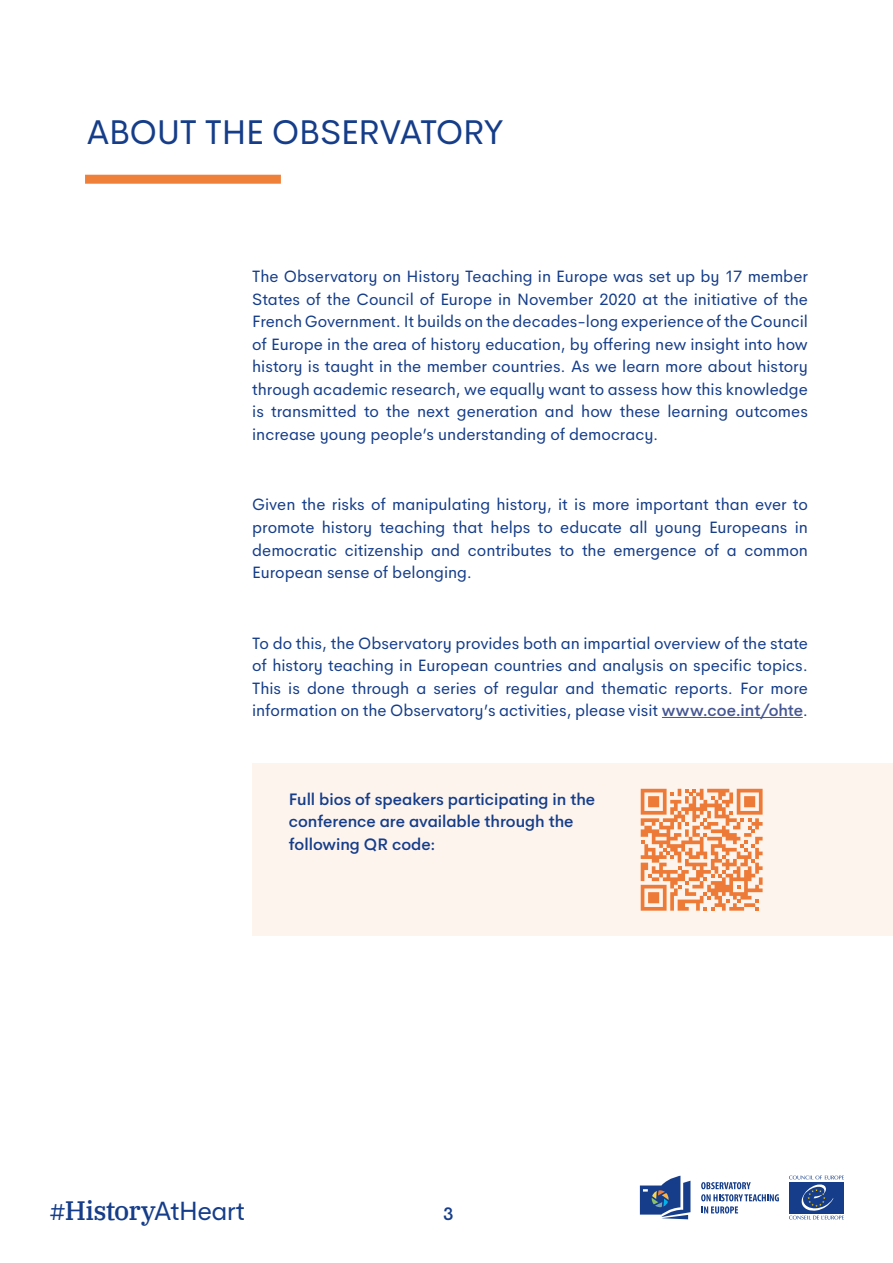
<style>
.page{position:relative;width:893px;height:1263px;background:#fff}
.page>*{position:absolute;margin:0;border:0;box-sizing:border-box;transform-origin:0 0}
.t1{font:34.5px "Hey Wow";letter-spacing:-.02em;color:#153d89}
.t2{font:500 26.55px "IBM Plex Serif";letter-spacing:-.025em;color:#153d89}
.t3{font:500 18px "Hey Wow";color:#153d89}
.t4{font:16.5px/22.5px "Hey Wow";color:#153d89;text-align:justify}
.t5{font:500 16.5px/22.5px "Hey Wow";color:#153d89}
.s1{font-weight:500;color:#465792}
.s2{font-family:"Hey Wow";font-weight:400;font-size:22.95px}
.s3{font-family:"Hey Wow";font-weight:400}
</style>
<div class="page">
<svg style="left:701px;top:1182px;width:78px;height:31px"></svg>
<svg style="left:640px;top:1176px;width:50px;height:43px"></svg>
<svg style="left:789px;top:1175px;width:55px;height:44px"></svg>
<div style="left:85px;top:175px;width:196px;height:9px;background:#ef803a"></div>
<div style="left:252px;top:763px;width:641px;height:173px;background:#fdf4ee"></div>
<hr style="left:662px;top:717px;width:141px;height:1px;background:#465792">
<svg style="left:641px;top:789px;width:122px;height:122px"></svg>
<h1 class="t1" style="left:86px;top:105px;width:419px">ABOUT THE OBSERVATORY</h1>
<p class="t4" style="left:252px;top:264px;width:557px">The Observatory on History Teaching in Europe was set up by 17 member States of the Council of Europe in November 2020 at the initiative of the French Government. It builds on the decades-long experience of the Council of Europe in the area of history education, by offering new insight into how history is taught in the member countries. As we learn more about history through academic research, we equally want to assess how this knowledge is transmitted to the next generation and how these learning outcomes increase young people’s understanding of democracy.</p>
<p class="t4" style="left:252px;top:492px;width:557px">Given the risks of manipulating history, it is more important than ever to promote history teaching that helps to educate all young Europeans in democratic citizenship and contributes to the emergence of a common European sense of belonging.</p>
<p class="t4" style="left:252px;top:630px;width:557px">To do this, the Observatory provides both an impartial overview of the state of history teaching in European countries and analysis on specific topics.<br>This is done through a series of regular and thematic reports. For more information on the Observatory’s activities, please visit <span class="s1">www.coe.int/ohte</span>.</p>
<p class="t5" style="left:289px;top:786px;width:308px">Full bios of speakers participating in the conference are available through the following QR code:</p>
<h2 class="t2" style="left:49px;top:1189px;width:198px"><span class="s2">#</span>History<span class="s3">AtHeart</span></h2>
<p class="t3" style="left:443px;top:1199px;width:12px">3</p>
</div>
